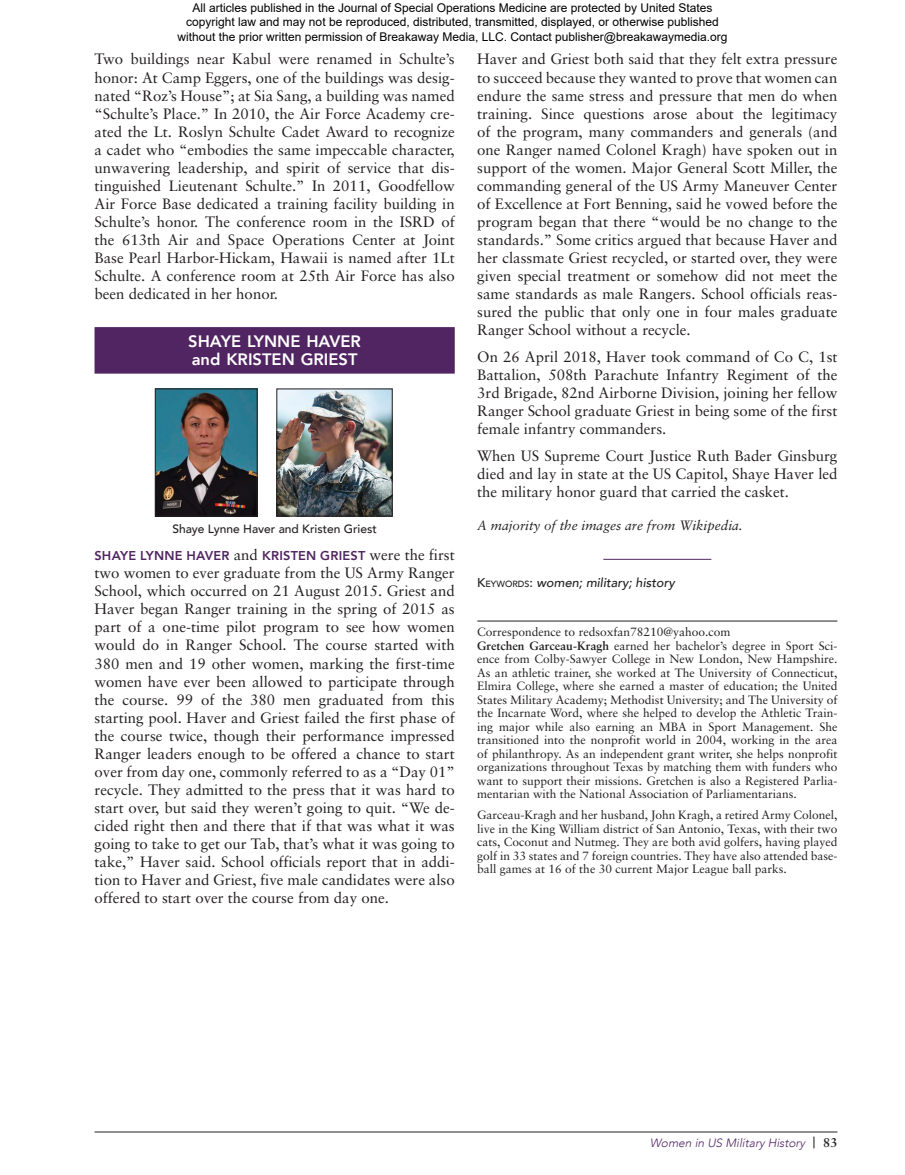
<style>
.page{position:relative;width:905px;height:1175px;background:#fff}
.page>*{position:absolute;margin:0;border:0;box-sizing:border-box;transform-origin:0 0}
.t1{font:800 16.5px/18px "Avenir";color:#fff}
.t2{font:15px/18px "Sabon";color:#231f20;text-align:justify}
.t3{font:italic 13.5px "Sabon";color:#231f20}
.t4{font:800 12.75px "Avenir";letter-spacing:.015em;color:#512562}
.t5{font:italic 500 12.75px "Avenir";color:#231f20}
.t6{font:12px/13.5px "Sabon";color:#231f20}
.t7{font:12px/14.4px "Arial";color:#000;text-align:center}
.t8{font:500 12px "Avenir";color:#231f20}
.t9{font:italic 300 12px "Avenir";color:#512562}
.s1{font-family:"Sabon";font-weight:400;font-size:15px;color:#231f20}
.s2{font-style:normal}
.s3{font-style:normal;font-size:8.85px}
.s4{font-weight:700}
.s5{font-family:"Gotham Condensed";font-weight:500;font-style:normal;font-size:13.5px;color:#231f20}
.s6{font-family:"Sabon";font-weight:700;font-style:normal;font-size:12.75px;color:#231f20}
</style>
<div class="page">
<hr style="left:94px;top:1131px;width:743px;height:1px;background:#231f20">
<div style="left:94px;top:327px;width:360px;height:46px;background:#512562"></div>
<img style="left:278px;top:390px;width:112px;height:124px">
<div style="left:276px;top:388px;width:116px;height:128px;border:1px solid #231f20"></div>
<img style="left:157px;top:390px;width:98px;height:124px">
<div style="left:155px;top:388px;width:102px;height:128px;border:1px solid #231f20"></div>
<hr style="left:603px;top:559px;width:108px;height:1px;background:#512562">
<hr style="left:477px;top:621px;width:360px;height:1px;background:#231f20">
<p class="t7" style="left:177px;top:0;width:551px">All articles published in the Journal of Special Operations Medicine are protected by United States copyright law and may not be reproduced, distributed, transmitted, displayed, or otherwise published without the prior written permission of Breakaway Media, LLC. Contact publisher@breakawaymedia.org</p>
<p class="t2" style="left:94px;top:50px;width:362px">Two buildings near Kabul were renamed in Schulte’s honor: At Camp Eggers, one of the buildings was desig&shy;nated “Roz’s House”; at Sia Sang, a building was named “Schulte’s Place.” In 2010, the Air Force Academy cre&shy;ated the Lt. Roslyn Schulte Cadet Award to recognize a cadet who “embodies the same impeccable character, unwavering leadership, and spirit of service that dis&shy;tinguished Lieutenant Schulte.” In 2011, Goodfellow Air Force Base dedicated a training facility building in Schulte’s honor. The conference room in the ISRD of the 613th Air and Space Operations Center at Joint Base Pearl Harbor-Hickam, Hawaii is named after 1Lt Schulte. A conference room at 25th Air Force has also been dedicated in her honor.</p>
<p class="t1" style="left:188px;top:332px;width:174px">SHAYE LYNNE HAVER and KRISTEN GRIEST</p>
<p class="t8" style="left:172px;top:518px;width:206px">Shaye Lynne Haver and Kristen Griest</p>
<p class="t4" style="left:94px;top:546px;width:362px">SHAYE LYNNE HAVER <span class="s1">and</span> KRISTEN GRIEST <span class="s1">were the first</span></p>
<p class="t2" style="left:94px;top:564px;width:362px">two women to ever graduate from the US Army Ranger School, which occurred on 21 August 2015. Griest and Haver began Ranger training in the spring of 2015 as part of a one-time pilot program to see how women would do in Ranger School. The course started with 380 men and 19 other women, marking the first-time women have ever been allowed to participate through the course. 99 of the 380 men graduated from this starting pool. Haver and Griest failed the first phase of the course twice, though their performance impressed Ranger leaders enough to be offered a chance to start over from day one, commonly referred to as a “Day 01” recycle. They admitted to the press that it was hard to start over, but said they weren’t going to quit. “We de&shy;cided right then and there that if that was what it was going to take to get our Tab, that’s what it was going to take,” Haver said. School officials report that in addi&shy;tion to Haver and Griest, five male candidates were also offered to start over the course from day one.</p>
<p class="t2" style="left:477px;top:50px;width:362px">Haver and Griest both said that they felt extra pressure to succeed because they wanted to prove that women can endure the same stress and pressure that men do when training. Since questions arose about the legitimacy of the program, many commanders and generals (and one Ranger named Colonel Kragh) have spoken out in support of the women. Major General Scott Miller, the commanding general of the US Army Maneuver Center of Excellence at Fort Benning, said he vowed before the program began that there “would be no change to the standards.” Some critics argued that because Haver and her classmate Griest recycled, or started over, they were given special treatment or somehow did not meet the same standards as male Rangers. School officials reas&shy;sured the public that only one in four males graduate Ranger School without a recycle.</p>
<p class="t2" style="left:477px;top:347px;width:362px">On 26 April 2018, Haver took command of Co C, 1st Battalion, 508th Parachute Infantry Regiment of the 3rd Brigade, 82nd Airborne Division, joining her fellow Ranger School graduate Griest in being some of the first female infantry commanders.</p>
<p class="t2" style="left:477px;top:446px;width:362px">When US Supreme Court Justice Ruth Bader Ginsburg died and lay in state at the US Capitol, Shaye Haver led the military honor guard that carried the casket.</p>
<p class="t3" style="left:477px;top:517px;width:267px">A majority of the images are from Wikipedia.</p>
<p class="t5" style="left:477px;top:574px;width:199px"><span class="s2">K</span><span class="s3">EYWORDS</span><span class="s2">:</span> women; military; history</p>
<p class="t6" style="left:477px;top:625px;width:362px">Correspondence to redsoxfan78210@yahoo.com<br><span class="s4">Gretchen Garceau-Kragh</span> earned her bachelor’s degree in Sport Sci&shy;ence from Colby-Sawyer College in New London, New Hampshire.<br>As an athletic trainer, she worked at The University of Connecticut, Elmira College, where she earned a master of education; the United States Military Academy; Methodist University; and The University of the Incarnate Word, where she helped to develop the Athletic Train&shy;ing major while also earning an MBA in Sport Management. She transitioned into the nonprofit world in 2004, working in the area of philanthropy. As an independent grant writer, she helps nonprofit organizations throughout Texas by matching them with funders who want to support their missions. Gretchen is also a Registered Parlia&shy;mentarian with the National Association of Parliamentarians.</p>
<p class="t6" style="left:477px;top:808px;width:362px;text-align:justify">Garceau-Kragh and her husband, John Kragh, a retired Army Colonel, live in the King William district of San Antonio, Texas, with their two cats, Coconut and Nutmeg. They are both avid golfers, having played golf in 33 states and 7 foreign countries. They have also attended base&shy;ball games at 16 of the 30 current Major League ball parks.</p>
<p class="t9" style="left:649px;top:1135px;width:189px">Women in US Military History <span class="s5">|</span> <span class="s6">8 3</span></p>
</div>
